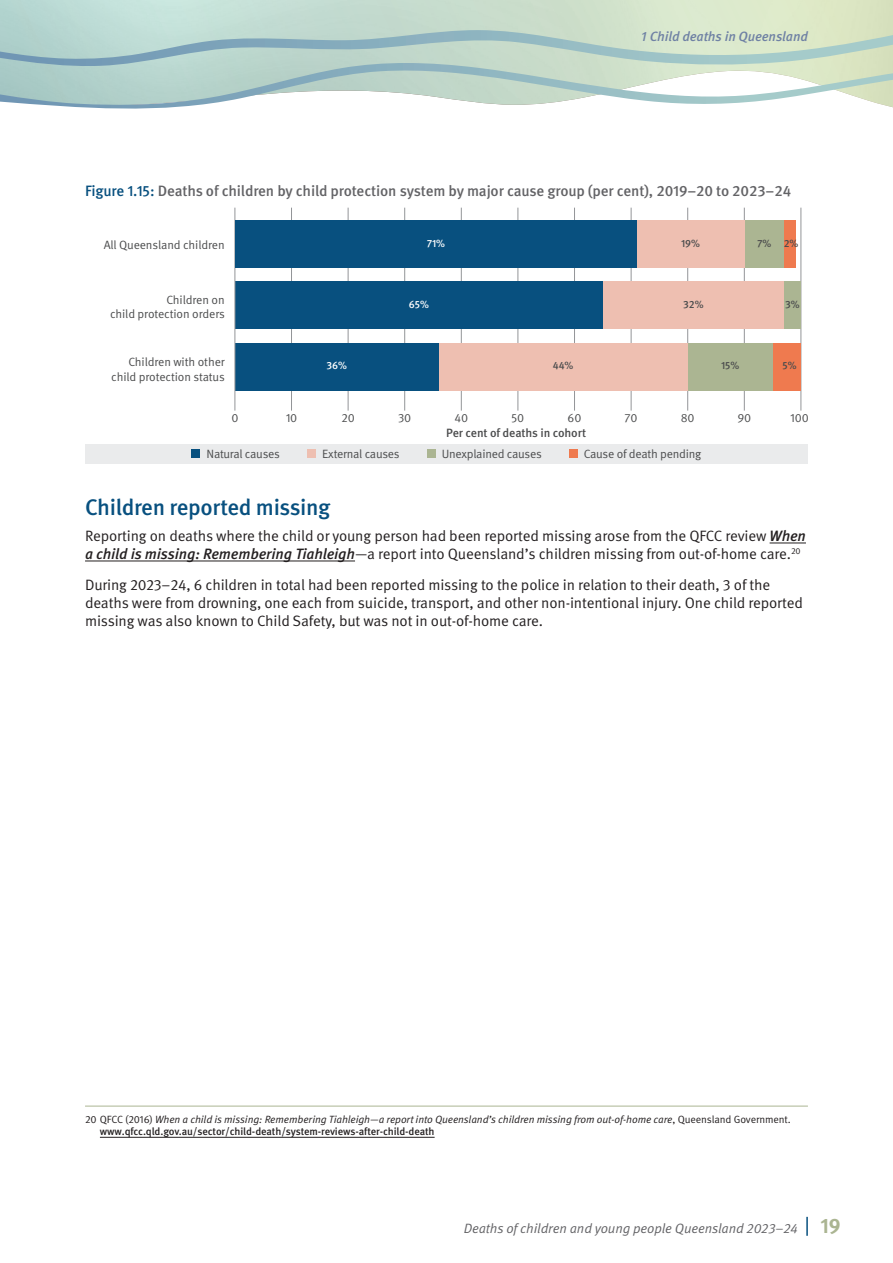
<style>
.page{position:relative;width:893px;height:1263px;background:#fff}
.page>*{position:absolute;margin:0;border:0;box-sizing:border-box;transform-origin:0 0}
.Heading_2{font:500 22.5px "Meta Pro";letter-spacing:-.015em;color:#08507f}
.Body{font:15px/18px "Meta Pro Norm";letter-spacing:-.01em;color:#231f20}
.Figure_Headings{font:500 15px "Meta Pro";letter-spacing:-.01em;color:#636366}
.t1{font:13.5px "Meta Pro Norm Ita";letter-spacing:-.01em;color:#636366}
.t2{font:italic 500 13.5px "Meta Pro";letter-spacing:-.01em;color:#6f81a4}
.t3{font:12px/14.4px "Meta Pro Norm";letter-spacing:-.015em;color:#4b4c4d;text-align:right}
.t4{font:500 12px "Meta Pro";letter-spacing:-.01em;color:#4b4c4d}
.Footnote_7pt{font:10.5px/12px "Meta Pro Norm Ita";letter-spacing:-.01em;color:#231f20}
.t5{font:500 10.5px "Meta Pro";letter-spacing:-.01em;color:#4b4c4d}
.t6{font:500 10.5px "Meta Pro";color:#fff}
.s1{color:#08507f}
.s2{font-family:"Meta Pro";font-weight:500;font-style:italic}
.s3{font-family:"Meta Pro Norm"}
.s4{font-family:"Meta Pro";font-weight:500}
.s5{font-family:"Meta Pro";font-weight:700;font-size:21px;color:#abb592}
</style>
<div class="page">
<svg style="left:0;top:30px;width:893px;height:33px"></svg>
<svg style="left:0;top:63px;width:893px;height:46px"></svg>
<hr style="left:770px;top:543px;width:36px;height:1px;background:#231f20">
<hr style="left:85px;top:561px;width:270px;height:1px;background:#231f20">
<div style="left:85px;top:444px;width:723px;height:19px;background:#eaebec"></div>
<div style="left:192px;top:449px;width:8px;height:9px;background:#08507f"></div>
<div style="left:307px;top:449px;width:9px;height:9px;background:#eebfb1"></div>
<div style="left:427px;top:449px;width:8px;height:9px;background:#abb592"></div>
<div style="left:569px;top:449px;width:8px;height:9px;background:#ef7a4f"></div>
<hr style="left:348px;top:208px;width:1px;height:203px;background:#939598">
<hr style="left:291px;top:208px;width:1px;height:203px;background:#939598">
<hr style="left:404px;top:208px;width:1px;height:203px;background:#939598">
<hr style="left:517px;top:208px;width:1px;height:203px;background:#939598">
<hr style="left:744px;top:208px;width:1px;height:203px;background:#939598">
<hr style="left:461px;top:208px;width:1px;height:203px;background:#939598">
<hr style="left:574px;top:208px;width:1px;height:203px;background:#939598">
<hr style="left:631px;top:208px;width:1px;height:203px;background:#939598">
<hr style="left:687px;top:208px;width:1px;height:203px;background:#939598">
<hr style="left:800px;top:208px;width:1px;height:203px;background:#939598">
<div style="left:784px;top:282px;width:17px;height:47px;background:#abb592"></div>
<div style="left:603px;top:282px;width:181px;height:47px;background:#eebfb1"></div>
<div style="left:235px;top:282px;width:368px;height:47px;background:#08507f"></div>
<div style="left:773px;top:343px;width:28px;height:47px;background:#ef7a4f"></div>
<div style="left:688px;top:343px;width:85px;height:47px;background:#abb592"></div>
<div style="left:439px;top:343px;width:249px;height:47px;background:#eebfb1"></div>
<div style="left:235px;top:343px;width:204px;height:47px;background:#08507f"></div>
<hr style="left:235px;top:208px;width:1px;height:203px;background:#939598">
<div style="left:784px;top:221px;width:11px;height:47px;background:#ef7a4f"></div>
<div style="left:744px;top:221px;width:40px;height:47px;background:#abb592"></div>
<div style="left:637px;top:221px;width:107px;height:47px;background:#eebfb1"></div>
<div style="left:235px;top:221px;width:402px;height:47px;background:#08507f"></div>
<hr style="left:85px;top:1106px;width:723px;height:1px;background:#abb592">
<hr style="left:100px;top:1137px;width:335px;height:1px;background:#231f20">
<svg style="left:806px;top:1217px;width:2px;height:19px"></svg>
<p class="t2" style="left:641px;top:26px;width:168px">1 Child deaths in Queensland</p>
<p class="Figure_Headings" style="left:85px;top:179px;width:708px"><span class="s1">Figure 1.15:</span> Deaths of children by child protection system by major cause group (per cent), 2019–20 to 2023–24</p>
<p class="t3" style="left:104px;top:236px;width:123px">All Queensland children</p>
<p class="t6" style="left:427px;top:235px;width:20px">71%</p>
<p class="t5" style="left:681px;top:235px;width:20px">19%</p>
<p class="t5" style="left:757px;top:235px;width:43px">7% 2%</p>
<p class="t3" style="left:110px;top:292px;width:116px">Children on<br>child protection orders</p>
<p class="t6" style="left:409px;top:296px;width:22px">65%</p>
<p class="t5" style="left:683px;top:296px;width:22px">32%</p>
<p class="t5" style="left:785px;top:296px;width:16px">3%</p>
<p class="t3" style="left:111px;top:354px;width:115px">Children with other child protection status</p>
<p class="t6" style="left:327px;top:358px;width:22px">36%</p>
<p class="t5" style="left:553px;top:358px;width:22px">44%</p>
<p class="t5" style="left:721px;top:358px;width:20px">15%</p>
<p class="t5" style="left:782px;top:358px;width:16px">5%</p>
<p class="t3" style="left:231px;top:410px;width:9px">0</p>
<p class="t3" style="left:286px;top:410px;width:13px">10</p>
<p class="t3" style="left:341px;top:410px;width:15px">20</p>
<p class="t3" style="left:398px;top:410px;width:15px">30</p>
<p class="t3" style="left:454px;top:410px;width:15px">40</p>
<p class="t3" style="left:511px;top:410px;width:14px">50</p>
<p class="t3" style="left:568px;top:410px;width:15px">60</p>
<p class="t3" style="left:625px;top:410px;width:15px">70</p>
<p class="t3" style="left:681px;top:410px;width:15px">80</p>
<p class="t3" style="left:737px;top:410px;width:15px">90</p>
<p class="t3" style="left:790px;top:410px;width:20px">100</p>
<p class="t4" style="left:446px;top:423px;width:141px">Per cent of deaths in cohort</p>
<p class="t3" style="left:207px;top:446px;width:75px">Natural causes</p>
<p class="t3" style="left:322px;top:446px;width:79px">External causes</p>
<p class="t3" style="left:442px;top:446px;width:101px">Unexplained causes</p>
<p class="t3" style="left:584px;top:446px;width:119px">Cause of death pending</p>
<h2 class="Heading_2" style="left:85px;top:489px;width:247px">Children reported missing</h2>
<p class="Body" style="left:85px;top:526px;width:722px">Reporting on deaths where the child or young person had been reported missing arose from the QFCC review <span class="s2">When a child is missing: Remembering Tiahleigh</span>—a report into Queensland’s children missing from out-of-home care.<sup>20</sup></p>
<p class="Body" style="left:85px;top:575px;width:719px">During 2023–24, 6 children in total had been reported missing to the police in relation to their death, 3 of the deaths were from drowning, one each from suicide, transport, and other non-intentional injury. One child reported missing was also known to Child Safety, but was not in out-of-home care.</p>
<p class="Footnote_7pt" style="left:100px;top:1113px;width:692px;text-indent:-15px"><span class="s3">20 QFCC (2016)</span> When a child is missing: Remembering Tiahleigh—a report into Queensland’s children missing from out-of-home care<span class="s3">, Queensland Government. </span><span class="s4">www.qfcc.qld.gov.au/sector/child-death/system-reviews-after-child-death</span></p>
<p class="t1" style="left:464px;top:1218px;width:378px">Deaths of children and young people Queensland 2023–24 <span class="s5">19</span></p>
</div>
